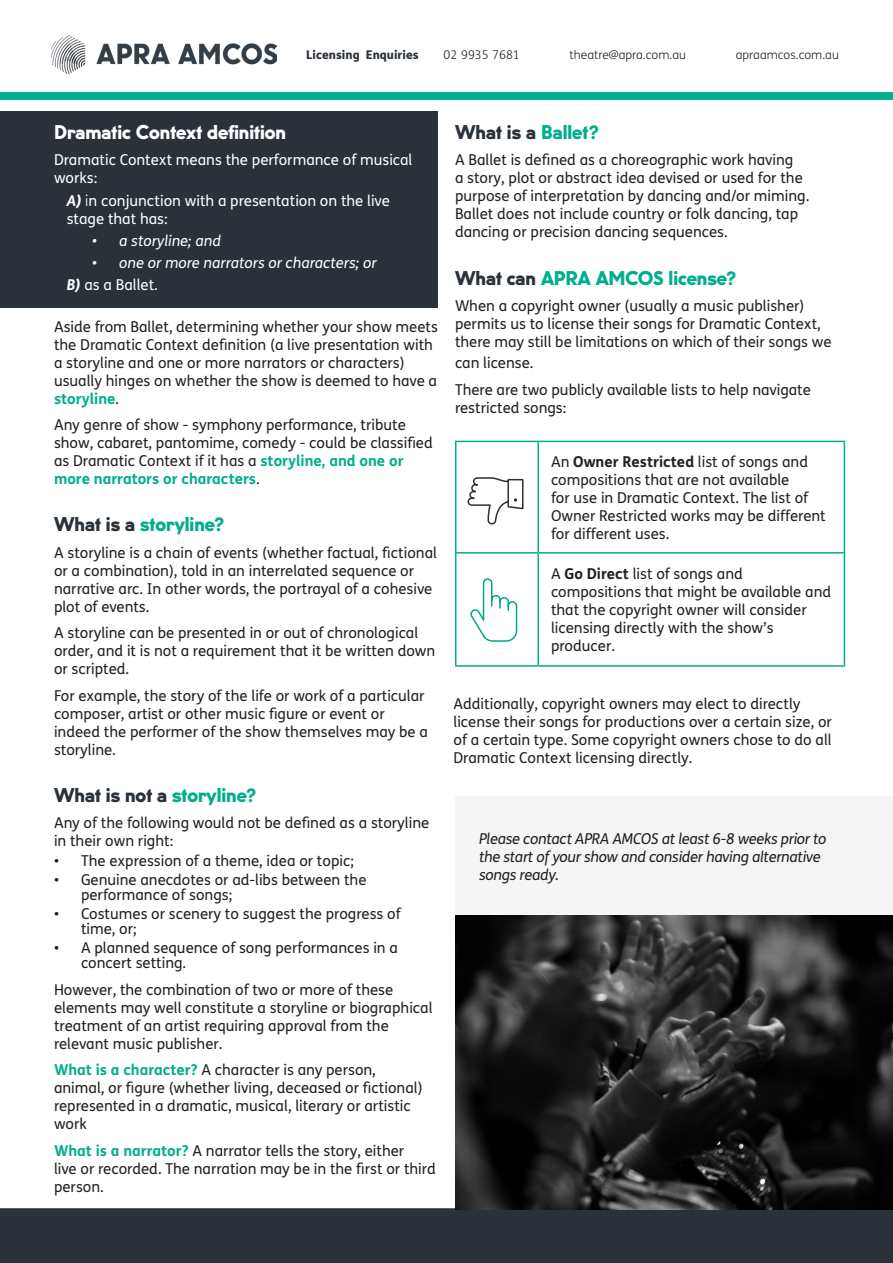
<style>
.page{position:relative;width:893px;height:1263px;background:#fff}
.page>*{position:absolute;margin:0;border:0;box-sizing:border-box;transform-origin:0 0}
.t1{font:900 18px "U8";color:#00ae8d}
.t2{font:900 18px "U8";color:#2a3138}
.t3{font:900 18px "U8";color:#fff}
.t4{font:15px/18px "FS Me";color:#231f20}
.t5{font:15px/18px "FS Me";color:#fff}
.t6{font:italic 15px/18px "FS Me";letter-spacing:-.02em;color:#231f20}
.t7{font:italic 15px "FS Me";color:#fff}
.t8{font:300 12px "FS Me";color:#231f20}
.t9{font:800 12px "FS Me";color:#2a3138}
.s1{font-weight:700;font-style:italic}
.s2{font-weight:300}
.s3{font-weight:700;color:#00ae8d}
.s4{color:#2a3138}
.s5{color:#00ae8d}
.s6{font-weight:700}
</style>
<div class="page">
<img style="left:51px;top:35px;width:225px;height:38px">
<div style="left:0;top:1208px;width:893px;height:55px;background:#2a3138"></div>
<div style="left:0;top:92px;width:893px;height:8px;background:#00ae8d"></div>
<div style="left:0;top:111px;width:437px;height:196px;background:#2a3138"></div>
<div style="left:455px;top:797px;width:438px;height:119px;background:#f5f5f5"></div>
<img style="left:455px;top:916px;width:438px;height:294px">
<svg style="left:456px;top:442px;width:388px;height:223px"></svg>
<hr style="left:455px;top:552px;width:83px;height:2px;background:#00ae8d">
<hr style="left:538px;top:552px;width:307px;height:2px;background:#00ae8d">
<hr style="left:455px;top:441px;width:83px;height:1px;background:#00ae8d">
<hr style="left:455px;top:442px;width:1px;height:110px;background:#00ae8d">
<hr style="left:538px;top:441px;width:307px;height:1px;background:#00ae8d">
<hr style="left:537px;top:442px;width:2px;height:110px;background:#00ae8d">
<hr style="left:844px;top:442px;width:1px;height:110px;background:#00ae8d">
<hr style="left:455px;top:554px;width:1px;height:111px;background:#00ae8d">
<hr style="left:537px;top:554px;width:2px;height:111px;background:#00ae8d">
<hr style="left:844px;top:554px;width:1px;height:111px;background:#00ae8d">
<hr style="left:455px;top:665px;width:83px;height:2px;background:#00ae8d">
<hr style="left:538px;top:665px;width:307px;height:2px;background:#00ae8d">
<svg style="left:467px;top:476px;width:57px;height:49px"></svg>
<svg style="left:470px;top:578px;width:48px;height:64px"></svg>
<p class="t9" style="left:306px;top:45px;width:114px">Licensing Enquiries</p>
<p class="t8" style="left:443px;top:46px;width:78px">02 9935 7681</p>
<p class="t8" style="left:570px;top:46px;width:118px">theatre@apra.com.au</p>
<p class="t8" style="left:736px;top:46px;width:105px">apraamcos.com.au</p>
<p class="t3" style="left:54px;top:118px;width:234px">Dramatic Context definition</p>
<p class="t5" style="left:54px;top:151px;width:360px">Dramatic Context means the performance of musical works:</p>
<p class="t5" style="left:67px;top:191px;width:325px"><span class="s1">A)</span> <span class="s2">i</span>n conjunction with a presentation on the live stage that has:</p>
<p class="t7" style="left:92px;top:230px;width:130px">• a storyline; and</p>
<p class="t7" style="left:92px;top:252px;width:286px">• one or more narrators or characters; or</p>
<p class="t5" style="left:67px;top:276px;width:93px"><span class="s1">B)</span> as a Ballet.</p>
<p class="t4" style="left:54px;top:317px;width:385px">Aside from Ballet, determining whether your show meets the Dramatic Context definition (a live presentation with a storyline and one or more narrators or characters) usually hinges on whether the show is deemed to have a <span class="s3">storyline</span>.</p>
<p class="t4" style="left:54px;top:415px;width:380px">Any genre of show - symphony performance, tribute show, cabaret, pantomime, comedy - could be classified as Dramatic Context if it has a <span class="s3">storyline, and one or more narrators or characters</span>.</p>
<p class="t1" style="left:54px;top:510px;width:172px"><span class="s4">What is a</span> storyline?</p>
<p class="t4" style="left:54px;top:543px;width:385px">A storyline is a chain of events (whether factual, fictional or a combination), told in an interrelated sequence or narrative arc. In other words, the portrayal of a cohesive plot of events.</p>
<p class="t4" style="left:54px;top:624px;width:383px">A storyline can be presented in or out of chronological order, and it is not a requirement that it be written down or scripted.</p>
<p class="t4" style="left:54px;top:686px;width:375px">For example, the story of the life or work of a particular composer, artist or other music figure or event or indeed the performer of the show themselves may be a storyline.</p>
<p class="t2" style="left:54px;top:781px;width:204px">What is not a <span class="s5">storyline?</span></p>
<p class="t4" style="left:54px;top:814px;width:377px">Any of the following would not be defined as a storyline in their own right:</p>
<p class="t4" style="left:54px;top:851px;width:301px">• The expression of a theme, idea or topic;</p>
<p class="t4" style="left:81px;top:872px;width:287px;line-height:15px;text-indent:-27px">• Genuine anecdotes or ad-libs between the performance of songs;</p>
<p class="t4" style="left:81px;top:906px;width:321px;line-height:15px;text-indent:-27px">• Costumes or scenery to suggest the progress of time, or;</p>
<p class="t4" style="left:81px;top:940px;width:318px;line-height:15px;text-indent:-27px">• A planned sequence of song performances in a concert setting.</p>
<p class="t4" style="left:54px;top:980px;width:380px">However, the combination of two or more of these elements may well constitute a storyline or biographical treatment of an artist requiring approval from the relevant music publisher.</p>
<p class="t4" style="left:54px;top:1061px;width:370px"><span class="s3">What is a character?</span> A character is any person, animal, or figure (whether living, deceased or fictional) represented in a dramatic, musical, literary or artistic work</p>
<p class="t4" style="left:54px;top:1141px;width:383px"><span class="s3">What is a narrator?</span> A narrator tells the story, either<br>live or recorded. The narration may be in the first or third person.</p>
<p class="t2" style="left:455px;top:118px;width:145px">What is a <span class="s5">Ballet?</span></p>
<p class="t4" style="left:455px;top:151px;width:356px">A Ballet is defined as a choreographic work having<br>a story, plot or abstract idea devised or used for the purpose of interpretation by dancing and/or miming.<br>Ballet does not include country or folk dancing, tap dancing or precision dancing sequences.</p>
<p class="t1" style="left:455px;top:263px;width:283px"><span class="s4">What can</span> APRA AMCOS license?</p>
<p class="t4" style="left:455px;top:296px;width:378px">When a copyright owner (usually a music publisher) permits us to license their songs for Dramatic Context, there may still be limitations on which of their songs we</p>
<p class="t4" style="left:455px;top:353px;width:80px">can license.</p>
<p class="t4" style="left:455px;top:380px;width:357px">There are two publicly available lists to help navigate restricted songs:</p>
<p class="t4" style="left:551px;top:452px;width:276px">An <span class="s6">Owner Restricted</span> list of songs and compositions that are not available<br>for use in Dramatic Context. The list of Owner Restricted works may be different for different uses.</p>
<p class="t4" style="left:551px;top:564px;width:282px">A <span class="s6">Go Direct</span> list of songs and compositions that might be available and that the copyright owner will consider licensing directly with the show’s producer.</p>
<p class="t4" style="left:453px;top:694px;width:380px">Additionally, copyright owners may elect to directly license their songs for productions over a certain size, or of a certain type. Some copyright owners chose to do all Dramatic Context licensing directly.</p>
<p class="t6" style="left:479px;top:829px;width:349px">Please contact APRA AMCOS at least 6-8 weeks prior to the start of your show and consider having alternative songs ready.</p>
</div>
